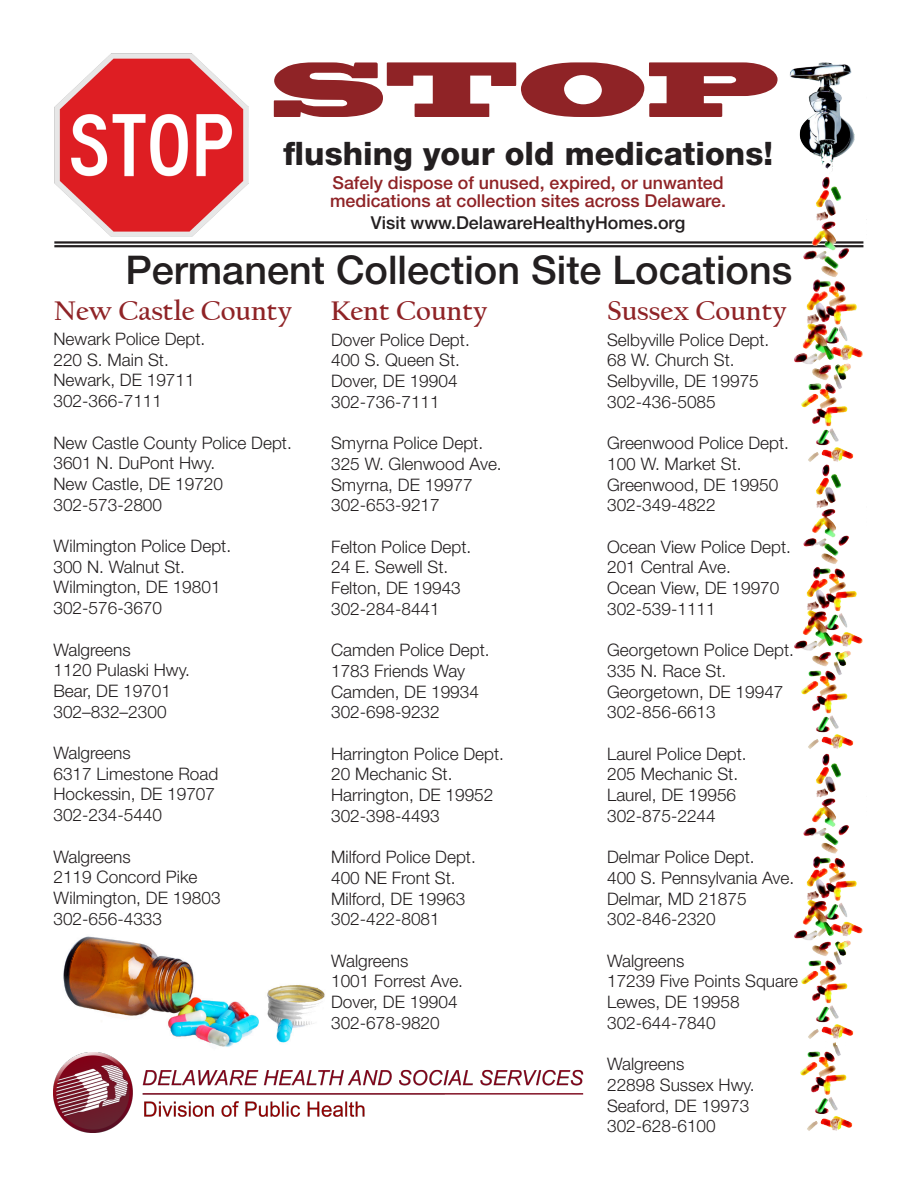
<style>
.page{position:relative;width:918px;height:1188px;background:#fff}
.page>*{position:absolute;margin:0;border:0;box-sizing:border-box;transform-origin:0 0}
.t1{font:72.75px "Blackoak Std";color:#8f2326}
.t2{font:500 39.6px "Helvetica Neue LT Std";color:#231f20}
.t3{font:800 32.4px "Helvetica Neue LT Std";color:#231f20}
.t4{font:700 28.35px "Californian FB";color:#8f2326}
.t5{font:500 17.85px/18.3px "Helvetica Neue LT Std";color:#8f2326}
.t6{font:500 17.85px "Helvetica Neue LT Std";color:#231f20}
.t7{font:300 17.25px/20.7px "Helvetica Neue LT Std";color:#231f20}
</style>
<div class="page">
<img style="left:788px;top:62px;width:75px;height:977px">
<img style="left:63px;top:936px;width:262px;height:111px">
<svg style="left:54px;top:241px;width:738px;height:6px;background:#474445"></svg>
<hr style="left:31px;top:244px;width:852px;height:1px;background:#fff">
<img style="left:54px;top:54px;width:195px;height:183px">
<img style="left:800px;top:1042px;width:53px;height:89px">
<div style="left:806px;top:1040px;width:24px;height:9px;background:#fff;border-radius:50%"></div>
<div style="left:838px;top:1040px;width:8px;height:9px;background:#fff;border-radius:50%"></div>
<img style="left:792px;top:171px;width:75px;height:218px">
<img style="left:53px;top:1052px;width:531px;height:80px">
<p class="t1" style="left:270px;top:41px;width:512px">STOP</p>
<p class="t3" style="left:283px;top:134px;width:491px">flushing your old medications!</p>
<p class="t5" style="left:330px;top:173px;width:397px">Safely dispose of unused, expired, or unwanted medications at collection sites across Delaware.</p>
<p class="t6" style="left:371px;top:212px;width:316px">Visit www.DelawareHealthyHomes.org</p>
<p class="t2" style="left:126px;top:247px;width:668px">Permanent Collection Site Locations</p>
<p class="t4" style="left:54px;top:295px;width:240px">New Castle County</p>
<p class="t4" style="left:331px;top:295px;width:158px">Kent County</p>
<p class="t4" style="left:607px;top:295px;width:181px">Sussex County</p>
<p class="t7" style="left:53px;top:328px;width:153px">Newark Police Dept.<br>220 S. Main St.<br>Newark, DE 19711<br>302-366-7111</p>
<p class="t7" style="left:53px;top:432px;width:240px">New Castle County Police Dept.<br>3601 N. DuPont Hwy.<br>New Castle, DE 19720<br>302-573-2800</p>
<p class="t7" style="left:53px;top:535px;width:179px">Wilmington Police Dept.<br>300 N. Walnut St.<br>Wilmington, DE 19801<br>302-576-3670</p>
<p class="t7" style="left:53px;top:639px;width:79px">Walgreens</p>
<p class="t7" style="left:53px;top:659px;width:138px">1120 Pulaski Hwy.</p>
<p class="t7" style="left:53px;top:680px;width:119px">Bear, DE 19701</p>
<p class="t7" style="left:53px;top:701px;width:115px">302–832–2300</p>
<p class="t7" style="left:53px;top:742px;width:79px">Walgreens</p>
<p class="t7" style="left:53px;top:763px;width:166px">6317 Limestone Road</p>
<p class="t7" style="left:53px;top:784px;width:163px">Hockessin, DE 19707</p>
<p class="t7" style="left:53px;top:804px;width:110px">302-234-5440</p>
<p class="t7" style="left:53px;top:846px;width:79px">Walgreens</p>
<p class="t7" style="left:53px;top:866px;width:146px">2119 Concord Pike</p>
<p class="t7" style="left:53px;top:887px;width:169px">Wilmington, DE 19803</p>
<p class="t7" style="left:53px;top:908px;width:110px">302-656-4333</p>
<p class="t7" style="left:331px;top:329px;width:140px">Dover Police Dept.<br>400 S. Queen St.<br>Dover, DE 19904<br>302-736-7111</p>
<p class="t7" style="left:331px;top:432px;width:172px">Smyrna Police Dept.<br>325 W. Glenwood Ave.<br>Smyrna, DE 19977<br>302-653-9217</p>
<p class="t7" style="left:331px;top:536px;width:142px">Felton Police Dept.<br>24 E. Sewell St.<br>Felton, DE 19943<br>302-284-8441</p>
<p class="t7" style="left:331px;top:639px;width:160px">Camden Police Dept.<br>1783 Friends Way<br>Camden, DE 19934</p>
<p class="t7" style="left:331px;top:701px;width:110px">302-698-9232</p>
<p class="t7" style="left:331px;top:743px;width:174px">Harrington Police Dept.<br>20 Mechanic St.<br>Harrington, DE 19952<br>302-398-4493</p>
<p class="t7" style="left:331px;top:846px;width:146px">Milford Police Dept.</p>
<p class="t7" style="left:331px;top:867px;width:126px">400 NE Front St.</p>
<p class="t7" style="left:331px;top:888px;width:136px">Milford, DE 19963</p>
<p class="t7" style="left:331px;top:908px;width:110px">302-422-8081</p>
<p class="t7" style="left:331px;top:950px;width:79px">Walgreens</p>
<p class="t7" style="left:331px;top:971px;width:134px">1001 Forrest Ave.</p>
<p class="t7" style="left:331px;top:991px;width:128px">Dover, DE 19904</p>
<p class="t7" style="left:331px;top:1012px;width:110px">302-678-9820</p>
<p class="t7" style="left:607px;top:329px;width:164px">Selbyville Police Dept.<br>68 W. Church St.<br>Selbyville, DE 19975<br>302-436-5085</p>
<p class="t7" style="left:607px;top:432px;width:183px">Greenwood Police Dept.<br>100 W. Market St.<br>Greenwood, DE 19950<br>302-349-4822</p>
<p class="t7" style="left:607px;top:536px;width:185px">Ocean View Police Dept.<br>201 Central Ave.<br>Ocean View, DE 19970<br>302-539-1111</p>
<p class="t7" style="left:607px;top:639px;width:188px">Georgetown Police Dept.<br>335 N. Race St.<br>Georgetown, DE 19947<br>302-856-6613</p>
<p class="t7" style="left:607px;top:743px;width:141px">Laurel Police Dept.<br>205 Mechanic St.<br>Laurel, DE 19956<br>302-875-2244</p>
<p class="t7" style="left:607px;top:846px;width:189px">Delmar Police Dept.<br>400 S. Pennsylvania Ave.<br>Delmar, MD 21875<br>302-846-2320</p>
<p class="t7" style="left:607px;top:950px;width:79px">Walgreens</p>
<p class="t7" style="left:607px;top:971px;width:193px">17239 Five Points Square</p>
<p class="t7" style="left:607px;top:991px;width:134px">Lewes, DE 19958</p>
<p class="t7" style="left:607px;top:1012px;width:110px">302-644-7840</p>
<p class="t7" style="left:607px;top:1053px;width:79px">Walgreens</p>
<p class="t7" style="left:607px;top:1074px;width:149px">22898 Sussex Hwy.</p>
<p class="t7" style="left:607px;top:1095px;width:144px">Seaford, DE 19973</p>
<p class="t7" style="left:607px;top:1115px;width:110px">302-628-6100</p>
</div>
